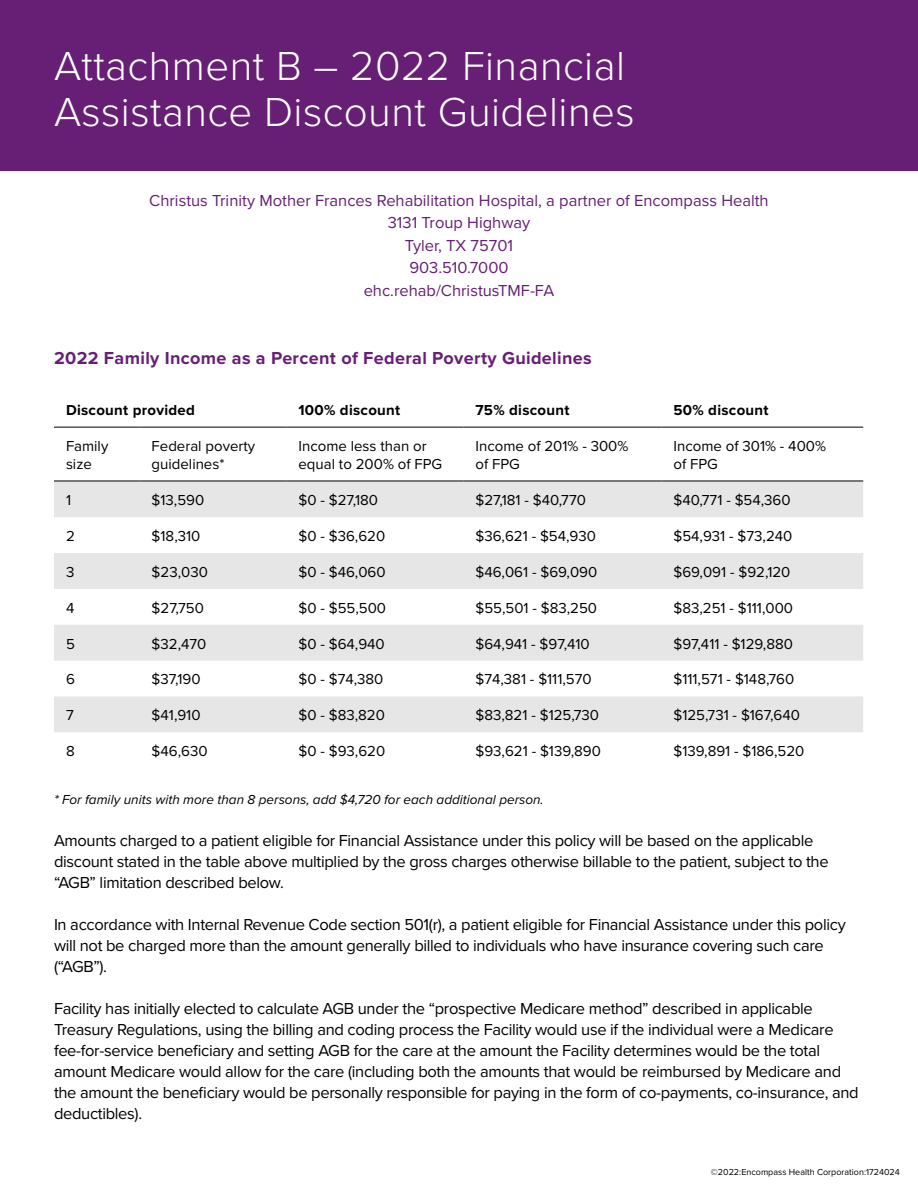
<style>
.page{position:relative;width:918px;height:1188px;background:#fff}
.page>*{position:absolute;margin:0;border:0;box-sizing:border-box;transform-origin:0 0}
.t1{font:300 42px/46.5px "Proxima Nova";letter-spacing:.01em;color:#fff}
.t2{font:700 18px "Proxima Nova";letter-spacing:.02em;color:#671e75}
.t3{font:16.5px/21px "Proxima Nova";letter-spacing:-.02em;color:#000}
.t4{font:16.5px/22.5px "Proxima Nova";color:#671e75;text-align:center}
.t5{font:15px/18px "Proxima Nova";color:#000}
.t6{font:700 15px "Proxima Nova";letter-spacing:.02em;color:#000}
.t7{font:italic 13.5px "Proxima Nova";color:#000}
.t8{font:9px "Proxima Nova";color:#000}
</style>
<div class="page">
<div style="left:0;top:0;width:918px;height:171px;background:#671e75"></div>
<svg style="left:54px;top:482px;width:809px;height:250px;fill:#e6e6e6"></svg>
<hr style="left:54px;top:427px;width:86px;height:1px;background:#000">
<hr style="left:140px;top:427px;width:146px;height:1px;background:#000">
<hr style="left:286px;top:427px;width:178px;height:1px;background:#000">
<hr style="left:464px;top:427px;width:198px;height:1px;background:#000">
<hr style="left:662px;top:427px;width:201px;height:1px;background:#000">
<hr style="left:54px;top:481px;width:86px;height:1px;background:#000">
<hr style="left:140px;top:481px;width:146px;height:1px;background:#000">
<hr style="left:286px;top:481px;width:178px;height:1px;background:#000">
<hr style="left:464px;top:481px;width:198px;height:1px;background:#000">
<hr style="left:662px;top:481px;width:201px;height:1px;background:#000">
<h1 class="t1" style="left:54px;top:43px;width:582px">Attachment B – 2022 Financial<br>Assistance Discount Guidelines</h1>
<p class="t4" style="left:149px;top:189px;width:621px">Christus Trinity Mother Frances Rehabilitation Hospital, a partner of Encompass Health 3131 Troup Highway<br>Tyler, TX 75701<br>903.510.7000<br>ehc.rehab/ChristusTMF-FA</p>
<p class="t2" style="left:54px;top:348px;width:539px">2022 Family Income as a Percent of Federal Poverty Guidelines</p>
<p class="t6" style="left:66px;top:401px;width:131px">Discount provided</p>
<p class="t6" style="left:298px;top:401px;width:103px">100% discount</p>
<p class="t6" style="left:476px;top:401px;width:96px">75% discount</p>
<p class="t6" style="left:674px;top:401px;width:97px">50% discount</p>
<p class="t5" style="left:66px;top:437px;width:44px">Family size</p>
<p class="t5" style="left:152px;top:437px;width:105px">Federal poverty guidelines*</p>
<p class="t5" style="left:298px;top:437px;width:145px">Income less than or equal to 200% of FPG</p>
<p class="t5" style="left:476px;top:437px;width:154px">Income of 201% - 300% of FPG</p>
<p class="t5" style="left:674px;top:437px;width:154px">Income of 301% - 400% of FPG</p>
<p class="t5" style="left:66px;top:492px;width:7px">1</p>
<p class="t5" style="left:152px;top:492px;width:54px">$13,590</p>
<p class="t5" style="left:298px;top:492px;width:81px">$0 - $27,180</p>
<p class="t5" style="left:476px;top:492px;width:112px">$27,181 - $40,770</p>
<p class="t5" style="left:674px;top:492px;width:119px">$40,771 - $54,360</p>
<p class="t5" style="left:66px;top:527px;width:10px">2</p>
<p class="t5" style="left:152px;top:527px;width:50px">$18,310</p>
<p class="t5" style="left:298px;top:527px;width:88px">$0 - $36,620</p>
<p class="t5" style="left:476px;top:527px;width:122px">$36,621 - $54,930</p>
<p class="t5" style="left:674px;top:527px;width:120px">$54,931 - $73,240</p>
<p class="t5" style="left:66px;top:563px;width:10px">3</p>
<p class="t5" style="left:152px;top:563px;width:58px">$23,030</p>
<p class="t5" style="left:298px;top:563px;width:89px">$0 - $46,060</p>
<p class="t5" style="left:476px;top:563px;width:123px">$46,061 - $69,090</p>
<p class="t5" style="left:674px;top:563px;width:118px">$69,091 - $92,120</p>
<p class="t5" style="left:66px;top:599px;width:10px">4</p>
<p class="t5" style="left:152px;top:599px;width:54px">$27,750</p>
<p class="t5" style="left:298px;top:599px;width:89px">$0 - $55,500</p>
<p class="t5" style="left:476px;top:599px;width:123px">$55,501 - $83,250</p>
<p class="t5" style="left:674px;top:599px;width:121px">$83,251 - $111,000</p>
<p class="t5" style="left:66px;top:635px;width:10px">5</p>
<p class="t5" style="left:152px;top:635px;width:56px">$32,470</p>
<p class="t5" style="left:298px;top:635px;width:88px">$0 - $64,940</p>
<p class="t5" style="left:476px;top:635px;width:116px">$64,941 - $97,410</p>
<p class="t5" style="left:674px;top:635px;width:121px">$97,411 - $129,880</p>
<p class="t5" style="left:66px;top:671px;width:10px">6</p>
<p class="t5" style="left:152px;top:671px;width:50px">$37,190</p>
<p class="t5" style="left:298px;top:671px;width:87px">$0 - $74,380</p>
<p class="t5" style="left:476px;top:671px;width:118px">$74,381 - $111,570</p>
<p class="t5" style="left:674px;top:671px;width:122px">$111,571 - $148,760</p>
<p class="t5" style="left:66px;top:707px;width:9px">7</p>
<p class="t5" style="left:152px;top:707px;width:50px">$41,910</p>
<p class="t5" style="left:298px;top:707px;width:88px">$0 - $83,820</p>
<p class="t5" style="left:476px;top:707px;width:125px">$83,821 - $125,730</p>
<p class="t5" style="left:674px;top:707px;width:128px">$125,731 - $167,640</p>
<p class="t5" style="left:66px;top:742px;width:10px">8</p>
<p class="t5" style="left:152px;top:742px;width:57px">$46,630</p>
<p class="t5" style="left:298px;top:742px;width:88px">$0 - $93,620</p>
<p class="t5" style="left:476px;top:742px;width:127px">$93,621 - $139,890</p>
<p class="t5" style="left:674px;top:742px;width:132px">$139,891 - $186,520</p>
<p class="t7" style="left:54px;top:790px;width:491px">* For family units with more than 8 persons, add $4,720 for each additional person.</p>
<p class="t3" style="left:54px;top:830px;width:776px">Amounts charged to a patient eligible for Financial Assistance under this policy will be based on the applicable discount stated in the table above multiplied by the gross charges otherwise billable to the patient, subject to the “AGB” limitation described below.</p>
<p class="t3" style="left:54px;top:914px;width:793px">In accordance with Internal Revenue Code section 501(r), a patient eligible for Financial Assistance under this policy will not be charged more than the amount generally billed to individuals who have insurance covering such care (“AGB”).</p>
<p class="t3" style="left:54px;top:998px;width:806px">Facility has initially elected to calculate AGB under the “prospective Medicare method” described in applicable Treasury Regulations, using the billing and coding process the Facility would use if the individual were a Medicare fee-for-service beneficiary and setting AGB for the care at the amount the Facility determines would be the total amount Medicare would allow for the care (including both the amounts that would be reimbursed by Medicare and the amount the beneficiary would be personally responsible for paying in the form of co-payments, co-insurance, and deductibles).</p>
<p class="t8" style="left:711px;top:1167px;width:191px">©2022:Encompass Health Corporation:1724024</p>
</div>
